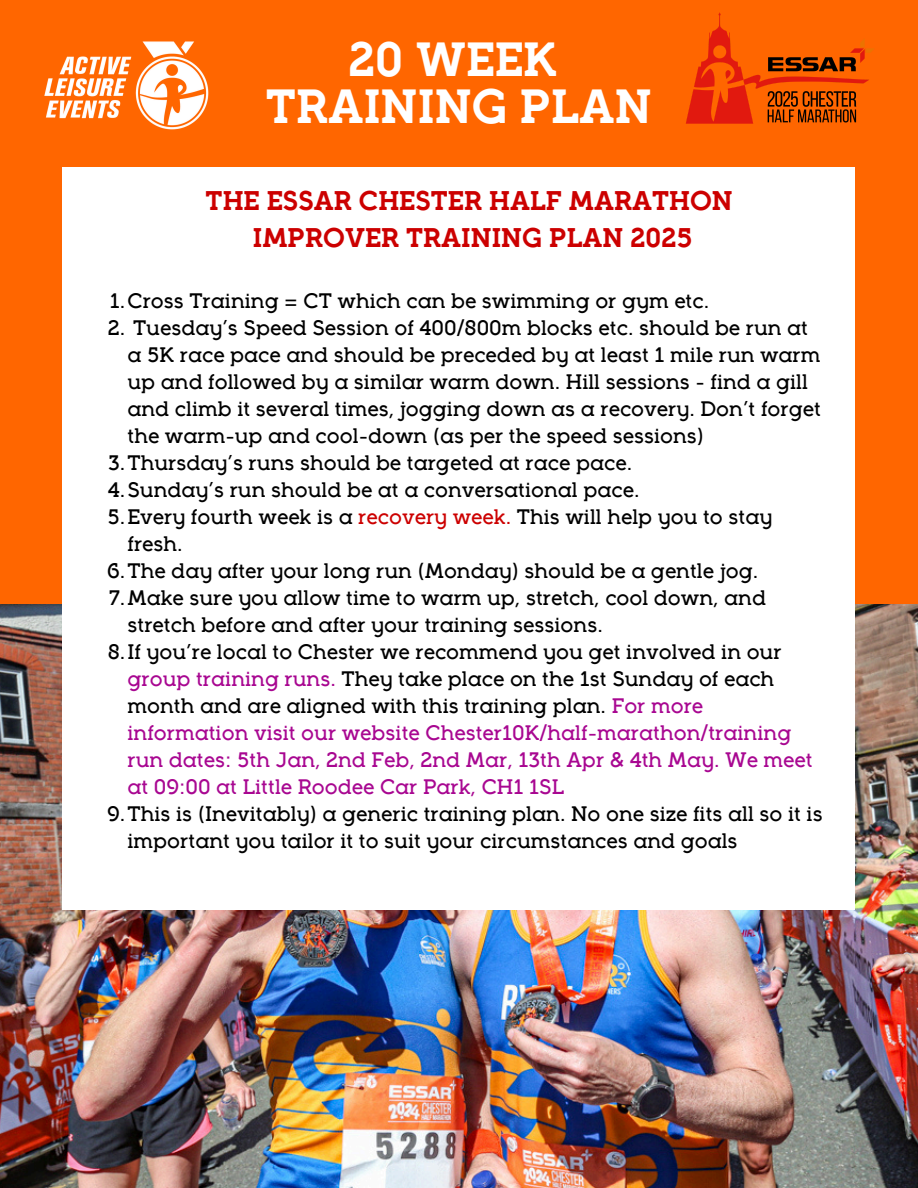
<style>
.page{position:relative;width:918px;height:1188px;background:#f60}
.page>*{position:absolute;margin:0;border:0;box-sizing:border-box;transform-origin:0 0}
.t1{font:700 48px/47.2px "Full Slab LC90";color:#fff;text-align:center}
.t2{font:700 27px/37.2px "Full Slab LC90";color:#c00;text-align:center}
.t3{font:500 21px/27px "Full Slab LC70";color:#000}
.t4{font:500 21px/27px "Full Slab LC70";color:#a80791}
.s1{color:#c00}
.s2{color:#000}
</style>
<div class="page">
<img style="left:0;top:604px;width:918px;height:584px">
<div style="left:62px;top:167px;width:793px;height:743px;background:#fff"></div>
<img style="left:44px;top:41px;width:165px;height:89px">
<img style="left:686px;top:12px;width:188px;height:112px">
<p class="t1" style="left:266px;top:43px;width:387px">20 WEEK<br>TRAINING PLAN</p>
<p class="t2" style="left:206px;top:186px;width:529px">THE ESSAR CHESTER HALF MARATHON<br>IMPROVER TRAINING PLAN 2025</p>
<p class="t3" style="left:110px;top:291px;width:601px">1.Cross Training = CT which can be swimming or gym etc.</p>
<p class="t3" style="left:127px;top:318px;width:695px;text-indent:-20px">2. Tuesday’s Speed Session of 400/800m blocks etc. should be run at a 5K race pace and should be preceded by at least 1 mile run warm up and followed by a similar warm down. Hill sessions - find a gill and climb it several times, jogging down as a recovery. Don’t forget the warm-up and cool-down (as per the speed sessions)</p>
<h1 class="t3" style="left:108px;top:453px;width:525px">3.Thursday’s runs should be targeted at race pace.</h1>
<p class="t3" style="left:108px;top:480px;width:533px">4.Sunday’s run should be at a conversational pace.</p>
<p class="t3" style="left:127px;top:507px;width:646px;text-indent:-20px">5.Every fourth week is a <span class="s1">recovery week.</span> This will help you to stay fresh.</p>
<p class="t3" style="left:107px;top:561px;width:653px">6.The day after your long run (Monday) should be a gentle jog.</p>
<p class="t3" style="left:127px;top:588px;width:640px;text-indent:-18px">7.Make sure you allow time to warm up, stretch, cool down, and stretch before and after your training sessions.</p>
<p class="t4" style="left:127px;top:642px;width:687px;text-indent:-20px"><span class="s2">8.If you’re local to Chester we recommend you get involved in our </span>group training runs. <span class="s2">They take place on the 1st Sunday of each month and are aligned with this training plan.</span> For more information visit our website Chester10K/half-marathon/training run dates: 5th Jan, 2nd Feb, 2nd Mar, 13th Apr &amp; 4th May. We meet at 09:00 at Little Roodee Car Park, CH1 1SL</p>
<p class="t3" style="left:127px;top:804px;width:697px;text-indent:-20px">9.This is (Inevitably) a generic training plan. No one size fits all so it is important you tailor it to suit your circumstances and goals</p>
</div>
